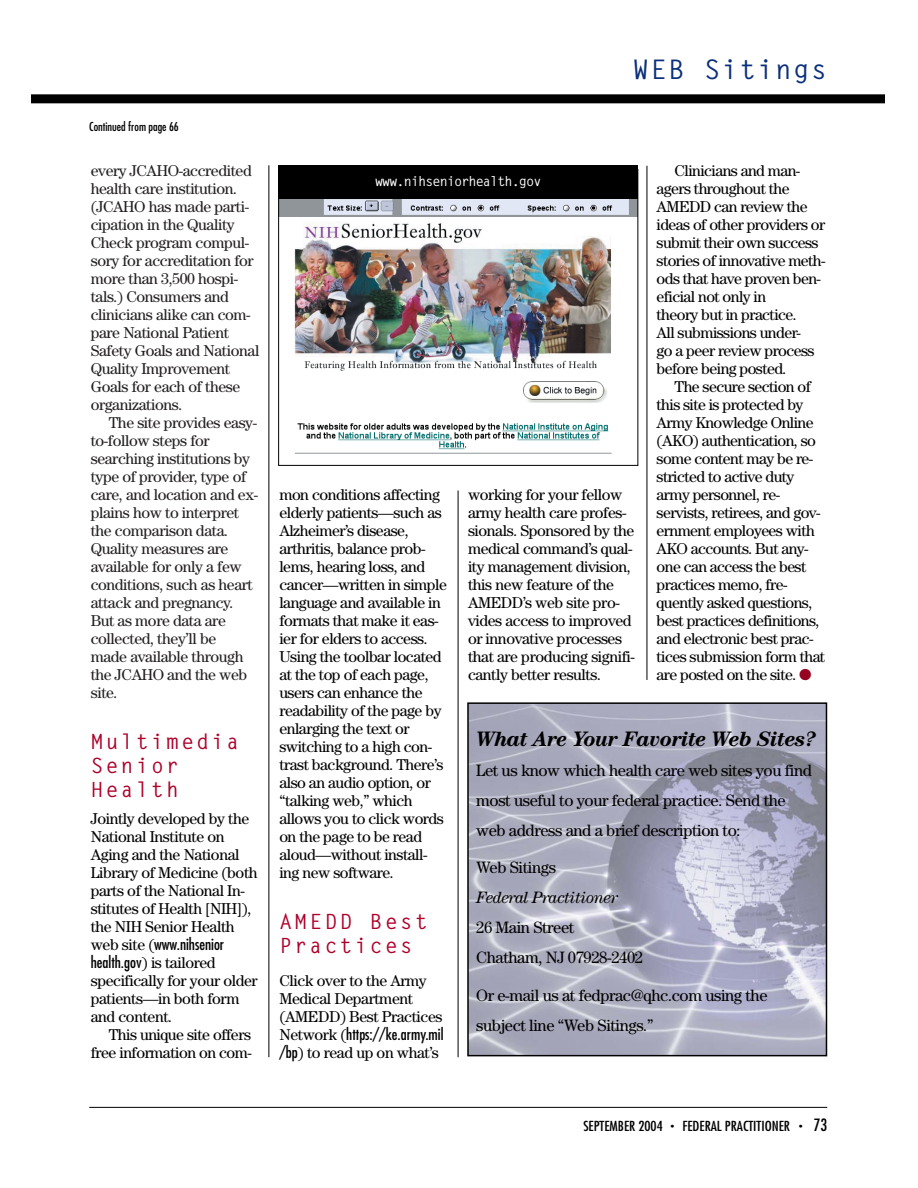
<style>
.page{position:relative;width:918px;height:1188px;background:#fff}
.page>*{position:absolute;margin:0;border:0;box-sizing:border-box;transform-origin:0 0}
.t1{font:700 27px "Letter Gothic";letter-spacing:.06em;color:#0b2f7b}
.t2{font:700 21px/24px "Letter Gothic";letter-spacing:.12em;color:#ae012a}
.t3{font:italic 700 21px "Century";letter-spacing:-.03em;color:#000}
.t4{font:16.5px/30px "Century";letter-spacing:-.025em;color:#000}
.t5{font:italic 16.5px "Century";letter-spacing:-.03em;color:#000}
.t6{font:15.75px/18px "Century";letter-spacing:-.03em;color:#000}
.t7{font:15.75px/18px "Century";letter-spacing:-.025em;color:#231f20}
.t8{font:condensed 15.75px "Futura";color:#000}
.t9{font:condensed 13.5px "Futura";color:#000;scale:1.1 1}
.t10{font:700 13.5px "Letter Gothic";letter-spacing:-.065em;color:#fff}
.t11{font:condensed 12px "Futura";color:#000}
.s1{font-family:"Century";font-stretch:normal}
.s2{font-family:"Futura";font-stretch:condensed}
.s3{color:#960121}
.s4{font-size:7.5px}
.s5{font-size:16.5px}
</style>
<div class="page">
<hr style="left:89px;top:1107px;width:738px;height:1px;background:#000">
<div style="left:32px;top:94px;width:853px;height:9px;background:#000"></div>
<hr style="left:647px;top:166px;width:1px;height:514px;background:#000">
<hr style="left:458px;top:490px;width:1px;height:567px;background:#000">
<hr style="left:269px;top:165px;width:1px;height:892px;background:#000">
<img style="left:470px;top:705px;width:354px;height:348px">
<div style="left:467px;top:702px;width:360px;height:354px;border:2px solid #000"></div>
<img style="left:280px;top:199px;width:356px;height:255px">
<div style="left:278px;top:165px;width:360px;height:34px;background:#000"></div>
<p class="t11" style="left:89px;top:121px;width:91px">Continued from page 66</p>
<p class="t7" style="left:91px;top:163px;width:170px">every JCAHO-accredited health care institution. (JCAHO has made parti&shy;cipation in the Quality<br>Check program compul&shy;sory for accreditation for more than 3,500 hospi&shy;tals.) Consumers and clinicians alike can com&shy;pare National Patient<br>Safety Goals and National<br>Quality Improvement<br>Goals for each of these organizations.</p>
<p class="t7" style="left:91px;top:415px;width:169px;text-indent:18px">The site provides easy&shy;to-follow steps for searching institutions by type of provider, type of care, and location and ex&shy;plains how to interpret the comparison data.<br>Quality measures are available for only a few conditions, such as heart attack and pregnancy.<br>But as more data are collected, they’ll be<br>made available through the JCAHO and the web site.</p>
<h2 class="t2" style="left:91px;top:731px;width:150px">Multimedia<br>Senior<br>Health</h2>
<p class="t6" style="left:91px;top:811px;width:168px">Jointly developed by the<br>National Institute on<br>Aging and the National<br>Library of Medicine (both parts of the National In&shy;stitutes of Health [NIH]), the NIH Senior Health</p>
<p class="t8" style="left:91px;top:936px;width:135px"><span class="s1">web site (</span>www.nihsenior</p>
<p class="t6" style="left:91px;top:955px;width:168px"><span class="s2">health.gov</span>) is tailored specifically for your older patients—in both form and content.</p>
<p class="t6" style="left:91px;top:1027px;width:163px;text-align:right">This unique site offers free information on com-</p>
<h1 class="t1" style="left:633px;top:58px;width:196px">WEB Sitings</h1>
<p class="t6" style="left:657px;top:163px;width:170px;text-indent:18px">Clinicians and man&shy;agers throughout the<br>AMEDD can review the ideas of other providers or submit their own success stories of innovative meth&shy;ods that have proven ben&shy;eficial not only in<br>theory but in practice.<br>All submissions under-<br>go a peer review process before being posted.</p>
<p class="t6" style="left:657px;top:379px;width:170px;text-indent:18px">The secure section of this site is protected by<br>Army Knowledge Online (AKO) authentication, so some content may be re&shy;stricted to active duty army personnel, re&shy;servists, retirees, and gov&shy;ernment employees with<br>AKO accounts. But any&shy;one can access the best practices memo, fre&shy;quently asked questions, best practices definitions, and electronic best prac&shy;tices submission form that are posted on the site. <span class="s3">●</span></p>
<p class="t10" style="left:375px;top:176px;width:168px">www.nihseniorhealth.gov</p>
<p class="t6" style="left:468px;top:487px;width:168px">working for your fellow army health care profes&shy;sionals. Sponsored by the medical command’s qual&shy;ity management division, this new feature of the<br>AMEDD’s web site pro&shy;vides access to improved or innovative processes that are producing signifi&shy;cantly better results.</p>
<p class="t6" style="left:279px;top:487px;width:169px">mon conditions affecting elderly patients—such as<br>Alzheimer’s disease, arthritis, balance prob&shy;lems, hearing loss, and cancer—written in simple language and available in formats that make it eas&shy;ier for elders to access.<br>Using the toolbar located at the top of each page, users can enhance the readability of the page by enlarging the text or switching to a high con&shy;trast background. There’s also an audio option, or “talking web,” which allows you to click words on the page to be read aloud—without install&shy;ing new software.</p>
<h2 class="t2" style="left:279px;top:911px;width:150px">AMEDD Best<br>Practices</h2>
<p class="t6" style="left:279px;top:973px;width:165px">Click over to the Army<br>Medical Department (AMEDD) Best Practices</p>
<p class="t8" style="left:279px;top:1026px;width:166px"><span class="s1">Network (</span>https://ke.army.mil</p>
<p class="t6" style="left:279px;top:1045px;width:161px"><span class="s2">/bp</span>) to read up on what’s</p>
<h2 class="t3" style="left:476px;top:731px;width:342px">What Are Your Favorite Web Sites?</h2>
<p class="t4" style="left:476px;top:756px;width:337px">Let us know which health care web sites you find most useful to your federal practice. Send the web address and a brief description to:</p>
<p class="t4" style="left:476px;top:854px;width:81px">Web Sitings</p>
<p class="t5" style="left:476px;top:892px;width:143px">Federal Practitioner</p>
<p class="t4" style="left:476px;top:914px;width:168px">26 Main Street<br>Chatham, NJ 07928-2402</p>
<p class="t4" style="left:476px;top:981px;width:293px">Or e-mail us at fedprac@qhc.com using the subject line “Web Sitings.”</p>
<p class="t9" style="left:583px;top:1120px;width:223px">SEPTEMBER 2004 <span class="s4">•</span> FEDERAL PRACTITIONER <span class="s4">•</span> <span class="s5">73</span></p>
</div>
